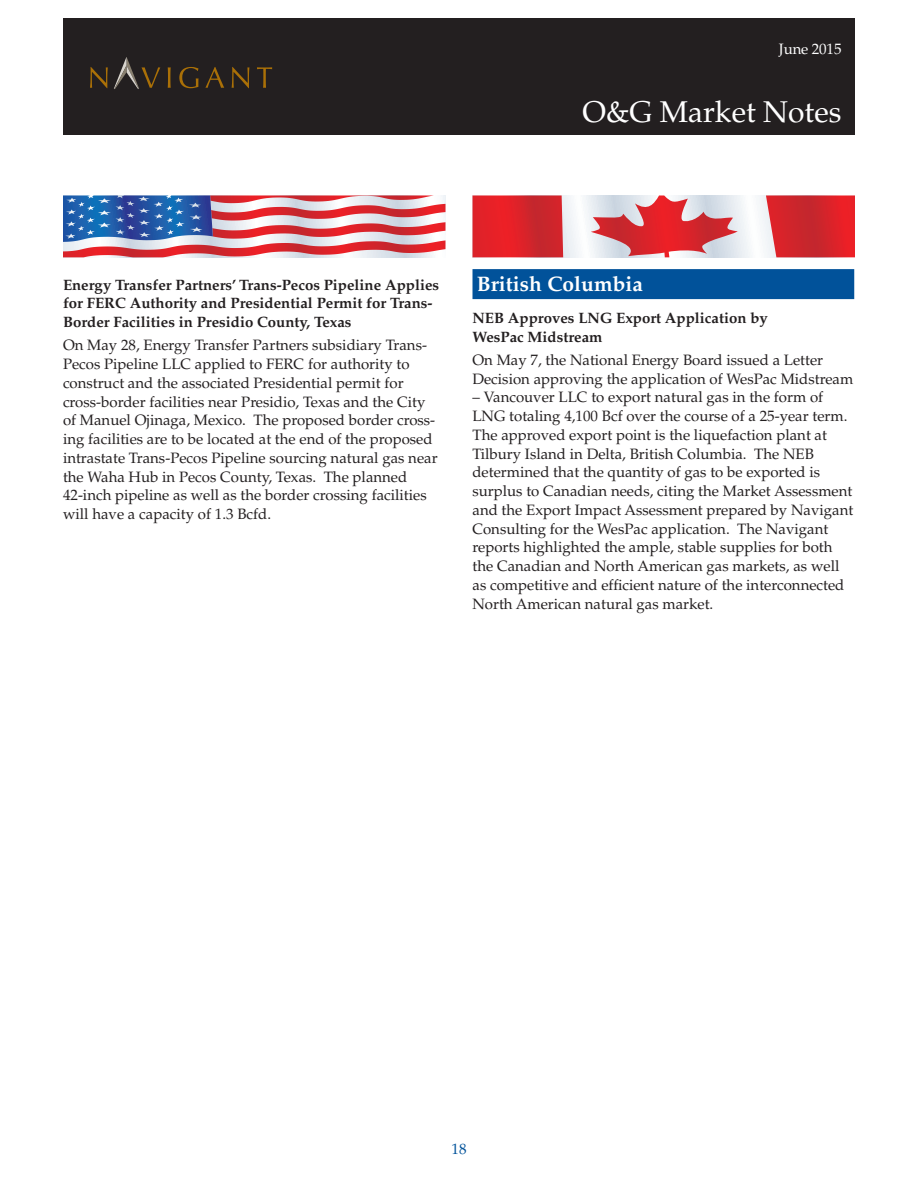
<style>
.page{position:relative;width:918px;height:1188px;background:#fff}
.page>*{position:absolute;margin:0;border:0;box-sizing:border-box;transform-origin:0 0}
.t1{font:30px "Palatino LT Std";color:#fff}
.Headline_Bar{font:700 21px "Palatino LT Std";color:#fff}
.Body{font:15px/18.8px "Palatino LT Std";color:#231f20}
.Body_Headline_2{font:700 15px/18.8px "Palatino LT Std";color:#231f20}
.t2{font:15px "Palatino LT Std";letter-spacing:-.01em;color:#fff}
.t3{font:15px "Palatino LT Std";color:#01529a}
</style>
<div class="page">
<div style="left:63px;top:18px;width:791px;height:116px;background:#231f20"></div>
<svg style="left:168px;top:67px;width:3px;height:21px"></svg>
<svg style="left:179px;top:67px;width:20px;height:21px"></svg>
<svg style="left:205px;top:67px;width:19px;height:21px"></svg>
<svg style="left:232px;top:67px;width:17px;height:21px"></svg>
<svg style="left:257px;top:67px;width:15px;height:21px"></svg>
<svg style="left:90px;top:67px;width:18px;height:21px"></svg>
<svg style="left:114px;top:57px;width:46px;height:32px"></svg>
<svg style="left:63px;top:195px;width:383px;height:62px"></svg>
<div style="left:472px;top:269px;width:382px;height:30px;background:#01529a"></div>
<div style="left:472px;top:195px;width:383px;height:62px;background:#f5f8f9"></div>
<svg style="left:766px;top:195px;width:89px;height:62px"></svg>
<svg style="left:472px;top:195px;width:91px;height:62px"></svg>
<svg style="left:591px;top:195px;width:147px;height:62px"></svg>
<p class="t2" style="left:779px;top:40px;width:64px">June 2015</p>
<h1 class="t1" style="left:582px;top:94px;width:261px">O&amp;G Market Notes</h1>
<p class="Body_Headline_2" style="left:63px;top:275px;width:378px">Energy Transfer Partners’ Trans-Pecos Pipeline Applies for FERC Authority and Presidential Permit for Trans-<br>Border Facilities in Presidio County, Texas</p>
<p class="Body" style="left:63px;top:336px;width:376px">On May 28, Energy Transfer Partners subsidiary Trans-Pecos Pipeline LLC applied to FERC for authority to construct and the associated Presidential permit for cross-border facilities near Presidio, Texas and the City of Manuel Ojinaga, Mexico. The proposed border cross&shy;ing facilities are to be located at the end of the proposed intrastate Trans-Pecos Pipeline sourcing natural gas near the Waha Hub in Pecos County, Texas. The planned 42-inch pipeline as well as the border crossing facilities will have a capacity of 1.3 Bcfd.</p>
<p class="Headline_Bar" style="left:477px;top:272px;width:168px">British Columbia</p>
<p class="Body_Headline_2" style="left:472px;top:309px;width:297px">NEB Approves LNG Export Application by<br>WesPac Midstream</p>
<p class="Body" style="left:472px;top:351px;width:382px">On May 7, the National Energy Board issued a Letter<br>Decision approving the application of WesPac Midstream</p>
<p class="Body" style="left:472px;top:388px;width:382px">– Vancouver LLC to export natural gas in the form of LNG totaling 4,100 Bcf over the course of a 25-year term.<br>The approved export point is the liquefaction plant at Tilbury Island in Delta, British Columbia. The NEB determined that the quantity of gas to be exported is surplus to Canadian needs, citing the Market Assessment and the Export Impact Assessment prepared by Navigant Consulting for the WesPac application. The Navigant reports highlighted the ample, stable supplies for both the Canadian and North American gas markets, as well as competitive and efficient nature of the interconnected North American natural gas market.</p>
<p class="t3" style="left:452px;top:1140px;width:16px">18</p>
</div>
